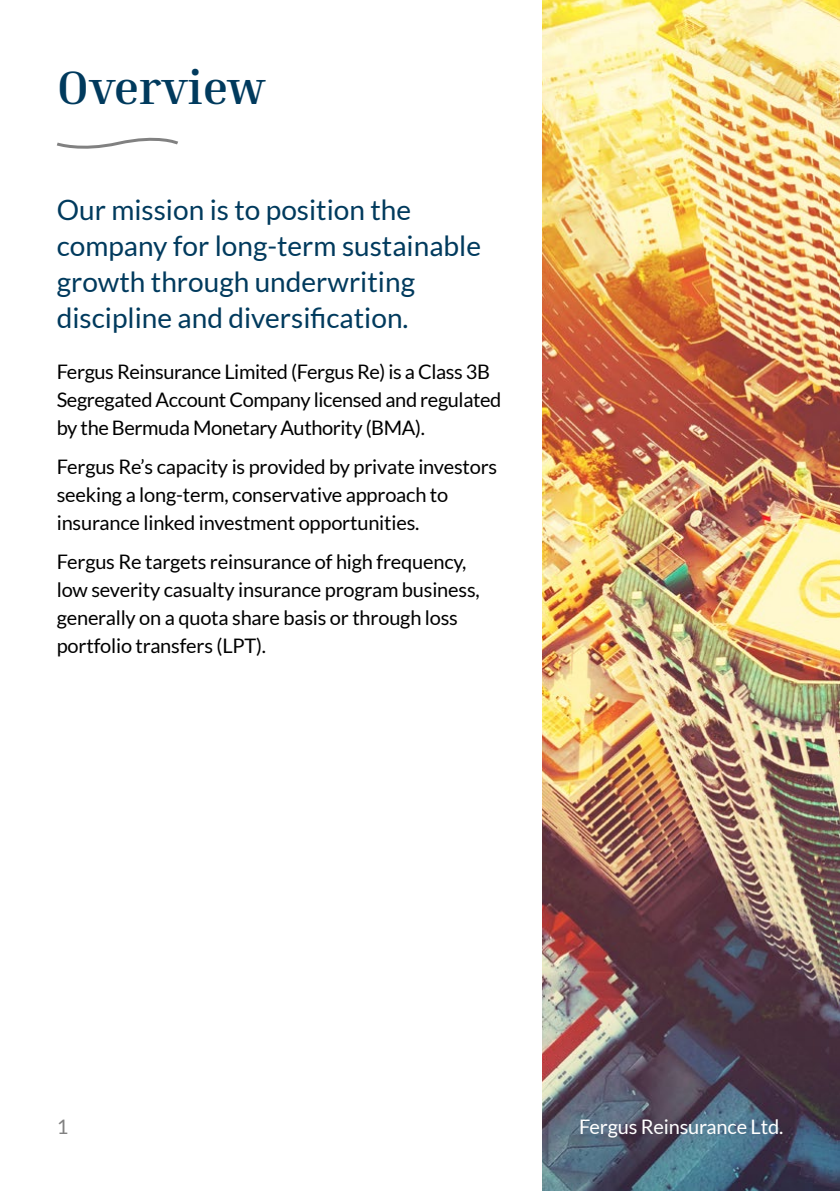
<style>
.page{position:relative;width:840px;height:1191px;background:#fff}
.page>*{position:absolute;margin:0;border:0;box-sizing:border-box;transform-origin:0 0}
.t1{font:700 48px "Inria Serif";color:#003a5d}
.t2{font:28px/36px "Lato";color:#003a5d}
.t3{font:20px/28px "Lato";letter-spacing:-.01em;color:#000}
.t4{font:20px "Lato";letter-spacing:-.01em;color:#fff}
.t5{font:20px "Lato";color:#818181}
</style>
<div class="page">
<img style="left:542px;top:0;width:297px;height:1191px">
<svg style="left:56px;top:137px;width:122px;height:12px"></svg>
<h1 class="t1" style="left:57px;top:57px;width:210px">Overview</h1>
<h2 class="t2" style="left:57px;top:192px;width:425px">Our mission is to position the company for long-term sustainable growth through underwriting discipline and diversification.</h2>
<p class="t3" style="left:57px;top:357px;width:446px">Fergus Reinsurance Limited (Fergus Re) is a Class 3B<br>Segregated Account Company licensed and regulated by the Bermuda Monetary Authority (BMA).</p>
<p class="t3" style="left:57px;top:452px;width:442px">Fergus Re’s capacity is provided by private investors seeking a long-term, conservative approach to insurance linked investment opportunities.</p>
<p class="t3" style="left:57px;top:548px;width:424px">Fergus Re targets reinsurance of high frequency, low severity casualty insurance program business, generally on a quota share basis or through loss portfolio transfers (LPT).</p>
<p class="t5" style="left:57px;top:1115px;width:13px">1</p>
<p class="t4" style="left:579px;top:1115px;width:205px">Fergus Reinsurance Ltd.</p>
</div>
